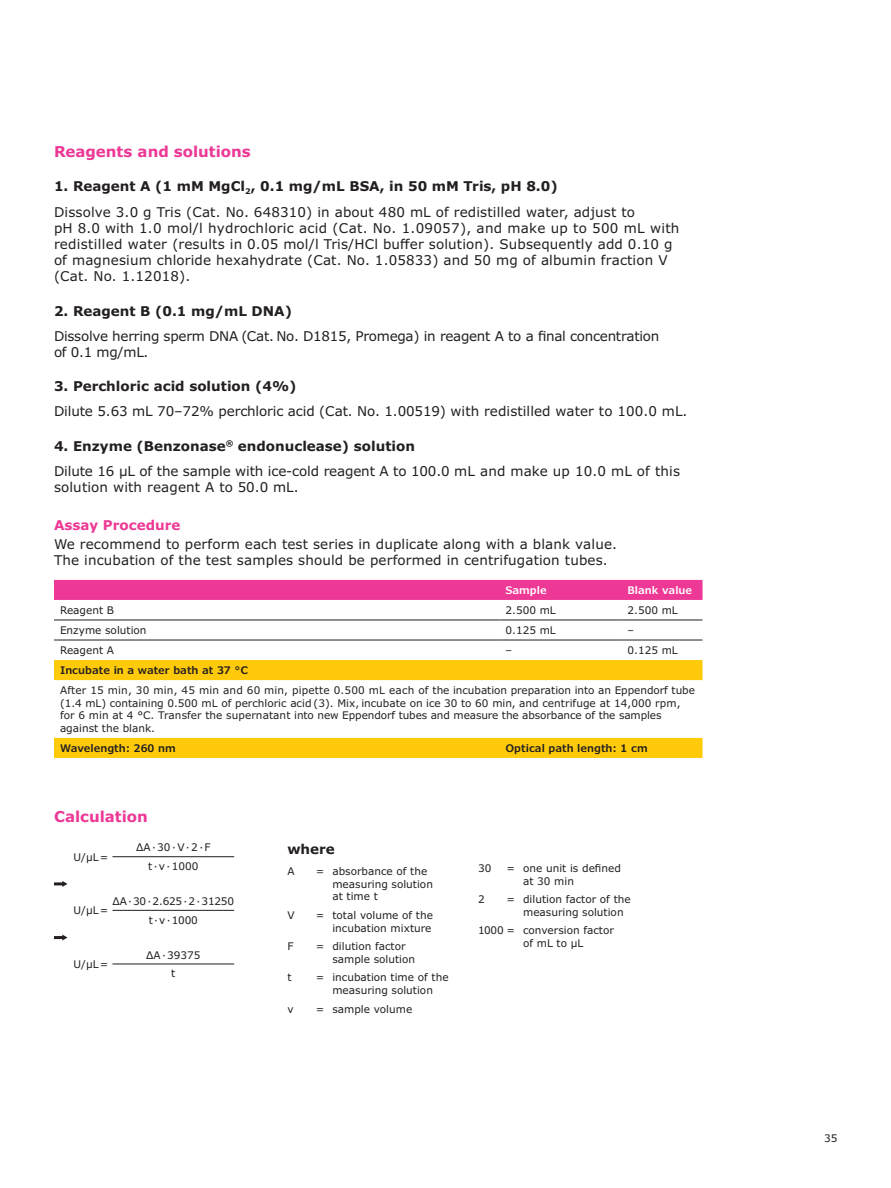
<style>
.page{position:relative;width:891px;height:1188px;background:#fff}
.page>*{position:absolute;margin:0;border:0;box-sizing:border-box;transform-origin:0 0}
.Body_Head_10_12{font:700 15px "Verdana Pro";color:#ed3896}
.Body_Copy_9_11{font:13.5px/16.2px "Verdana Pro";letter-spacing:.01em;color:#231f20}
.Body_Copy_9_11-2{font:13.5px/16.2px "Verdana Pro";letter-spacing:-.01em;color:#231f20}
.Body_Subhead_9_11{font:700 13.5px "Verdana Pro";color:#231f20}
.Body_Copy_9_11-3{font:13.5px/16.2px "Verdana Pro";letter-spacing:-.02em;color:#231f20}
.Table_Title_9_11{font:700 13.5px "Verdana Pro";color:#ed3896}
.Table_Body_7_9{font:10.5px/12.6px "Verdana Pro";color:#231f20}
.Caption_7_9{font:10.5px/12.6px "Verdana Pro";color:#231f20}
.Table_Subhead_7_9{font:600 10.5px "Verdana Pro";color:#231f20}
.Caption_7_9-2{font:10.5px "Verdana Pro";letter-spacing:-.02em;color:#231f20}
.Table_Head_7_9{font:600 10.5px "Verdana Pro";color:#fff}
</style>
<div class="page">
<svg style="left:54px;top:881px;width:14px;height:6px"></svg>
<svg style="left:54px;top:935px;width:14px;height:6px"></svg>
<hr style="left:112px;top:856px;width:122px;height:1px;background:#231f20">
<hr style="left:112px;top:964px;width:122px;height:1px;background:#231f20">
<hr style="left:112px;top:910px;width:122px;height:1px;background:#231f20">
<div style="left:54px;top:580px;width:649px;height:20px;background:#ed3896"></div>
<svg style="left:54px;top:660px;width:649px;height:98px"></svg>
<hr style="left:54px;top:620px;width:446px;height:1px;background:#231f20">
<hr style="left:500px;top:620px;width:122px;height:1px;background:#231f20">
<hr style="left:622px;top:620px;width:81px;height:1px;background:#231f20">
<hr style="left:54px;top:640px;width:446px;height:1px;background:#231f20">
<hr style="left:500px;top:640px;width:122px;height:1px;background:#231f20">
<hr style="left:622px;top:640px;width:81px;height:1px;background:#231f20">
<p class="Body_Head_10_12" style="left:54px;top:142px;width:198px">Reagents and solutions</p>
<p class="Body_Subhead_9_11" style="left:54px;top:178px;width:505px">1. Reagent A (1 mM MgCl<sub>2</sub>, 0.1 mg/mL BSA, in 50 mM Tris, pH 8.0)</p>
<p class="Body_Copy_9_11" style="left:54px;top:204px;width:627px">Dissolve 3.0 g Tris (Cat. No. 648310) in about 480 mL of redistilled water, adjust to<br>pH 8.0 with 1.0 mol/l hydrochloric acid (Cat. No. 1.09057), and make up to 500 mL with redistilled water (results in 0.05 mol/l Tris/HCl buffer solution). Subsequently add 0.10 g of magnesium chloride hexahydrate (Cat. No. 1.05833) and 50 mg of albumin fraction V (Cat. No. 1.12018).</p>
<p class="Body_Subhead_9_11" style="left:54px;top:302px;width:240px">2. Reagent B (0.1 mg/mL DNA)</p>
<p class="Body_Copy_9_11-3" style="left:54px;top:328px;width:607px">Dissolve herring sperm DNA (Cat. No. D1815, Promega) in reagent A to a final concentration of 0.1 mg/mL.</p>
<p class="Body_Subhead_9_11" style="left:54px;top:377px;width:244px">3. Perchloric acid solution (4%)</p>
<p class="Body_Copy_9_11-2" style="left:54px;top:404px;width:635px">Dilute 5.63 mL 70–72% perchloric acid (Cat. No. 1.00519) with redistilled water to 100.0 mL.</p>
<p class="Body_Subhead_9_11" style="left:54px;top:437px;width:363px">4. Enzyme (Benzonase<sup>®</sup> endonuclease) solution</p>
<p class="Body_Copy_9_11-2" style="left:54px;top:463px;width:628px">Dilute 16 μL of the sample with ice-cold reagent A to 100.0 mL and make up 10.0 mL of this solution with reagent A to 50.0 mL.</p>
<p class="Table_Title_9_11" style="left:54px;top:516px;width:128px">Assay Procedure</p>
<p class="Body_Copy_9_11" style="left:54px;top:536px;width:564px">We recommend to perform each test series in duplicate along with a blank value.<br>The incubation of the test samples should be performed in centrifugation tubes.</p>
<p class="Table_Head_7_9" style="left:506px;top:583px;width:43px">Sample</p>
<p class="Table_Head_7_9" style="left:628px;top:583px;width:66px">Blank value</p>
<p class="Table_Body_7_9" style="left:60px;top:604px;width:56px">Reagent B</p>
<p class="Table_Body_7_9" style="left:506px;top:604px;width:52px">2.500 mL</p>
<p class="Table_Body_7_9" style="left:628px;top:604px;width:52px">2.500 mL</p>
<p class="Table_Body_7_9" style="left:60px;top:624px;width:88px">Enzyme solution</p>
<p class="Table_Body_7_9" style="left:506px;top:624px;width:52px">0.125 mL</p>
<p class="Table_Body_7_9" style="left:628px;top:624px;width:8px">–</p>
<p class="Table_Body_7_9" style="left:60px;top:644px;width:56px">Reagent A</p>
<p class="Table_Body_7_9" style="left:506px;top:644px;width:8px">–</p>
<p class="Table_Body_7_9" style="left:628px;top:644px;width:52px">0.125 mL</p>
<p class="Table_Subhead_7_9" style="left:60px;top:663px;width:189px">Incubate in a water bath at 37 °C</p>
<p class="Table_Body_7_9" style="left:60px;top:684px;width:637px">After 15 min, 30 min, 45 min and 60 min, pipette 0.500 mL each of the incubation preparation into an Eppendorf tube (1.4 mL) containing 0.500 mL of perchloric acid (3). Mix, incubate on ice 30 to 60 min, and centrifuge at 14,000 rpm, for 6 min at 4 °C. Transfer the supernatant into new Eppendorf tubes and measure the absorbance of the samples against the blank.</p>
<p class="Table_Subhead_7_9" style="left:60px;top:741px;width:117px">Wavelength: 260 nm</p>
<p class="Table_Subhead_7_9" style="left:506px;top:741px;width:144px">Optical path length: 1 cm</p>
<p class="Body_Head_10_12" style="left:54px;top:807px;width:95px">Calculation</p>
<p class="Caption_7_9" style="left:74px;top:851px;width:36px">U/µL =</p>
<p class="Caption_7_9" style="left:136px;top:841px;width:76px">ΔA · 30 · V · 2 · F</p>
<p class="Caption_7_9" style="left:148px;top:860px;width:52px">t · v · 1000</p>
<p class="Caption_7_9-2" style="left:113px;top:894px;width:123px">ΔA · 30 · 2.625 · 2 · 31250</p>
<p class="Caption_7_9" style="left:149px;top:914px;width:50px">t · v · 1000</p>
<p class="Caption_7_9" style="left:74px;top:904px;width:36px">U/µL =</p>
<p class="Caption_7_9" style="left:74px;top:958px;width:36px">U/µL =</p>
<p class="Caption_7_9" style="left:146px;top:949px;width:56px">ΔA · 39375</p>
<p class="Caption_7_9" style="left:171px;top:967px;width:6px">t</p>
<p class="Body_Subhead_9_11" style="left:287px;top:840px;width:49px">where</p>
<p class="Caption_7_9" style="left:287px;top:865px;width:9px">A</p>
<p class="Caption_7_9" style="left:332px;top:865px;width:102px;text-indent:-17px">= absorbance of the measuring solution at time t</p>
<p class="Caption_7_9" style="left:287px;top:909px;width:9px">V</p>
<p class="Caption_7_9" style="left:316px;top:909px;width:119px;text-align:right">= total volume of the incubation mixture</p>
<p class="Caption_7_9" style="left:287px;top:940px;width:8px">F</p>
<p class="Caption_7_9" style="left:332px;top:940px;width:84px;text-indent:-17px">= dilution factor sample solution</p>
<p class="Caption_7_9" style="left:287px;top:971px;width:6px">t</p>
<p class="Caption_7_9" style="left:316px;top:971px;width:134px;text-align:center">= incubation time of the measuring solution</p>
<p class="Caption_7_9" style="left:287px;top:1003px;width:8px">v</p>
<p class="Caption_7_9" style="left:316px;top:1003px;width:98px">= sample volume</p>
<p class="Caption_7_9" style="left:478px;top:862px;width:15px">30</p>
<p class="Caption_7_9" style="left:523px;top:862px;width:99px;text-indent:-17px">= one unit is defined at 30 min</p>
<p class="Caption_7_9" style="left:478px;top:893px;width:8px">2</p>
<p class="Caption_7_9" style="left:523px;top:893px;width:109px;text-indent:-17px">= dilution factor of the measuring solution</p>
<p class="Caption_7_9" style="left:523px;top:924px;width:92px;text-indent:-45px">1000 = conversion factor of mL to µL</p>
<p class="Table_Body_7_9" style="left:824px;top:1132px;width:15px">35</p>
</div>
